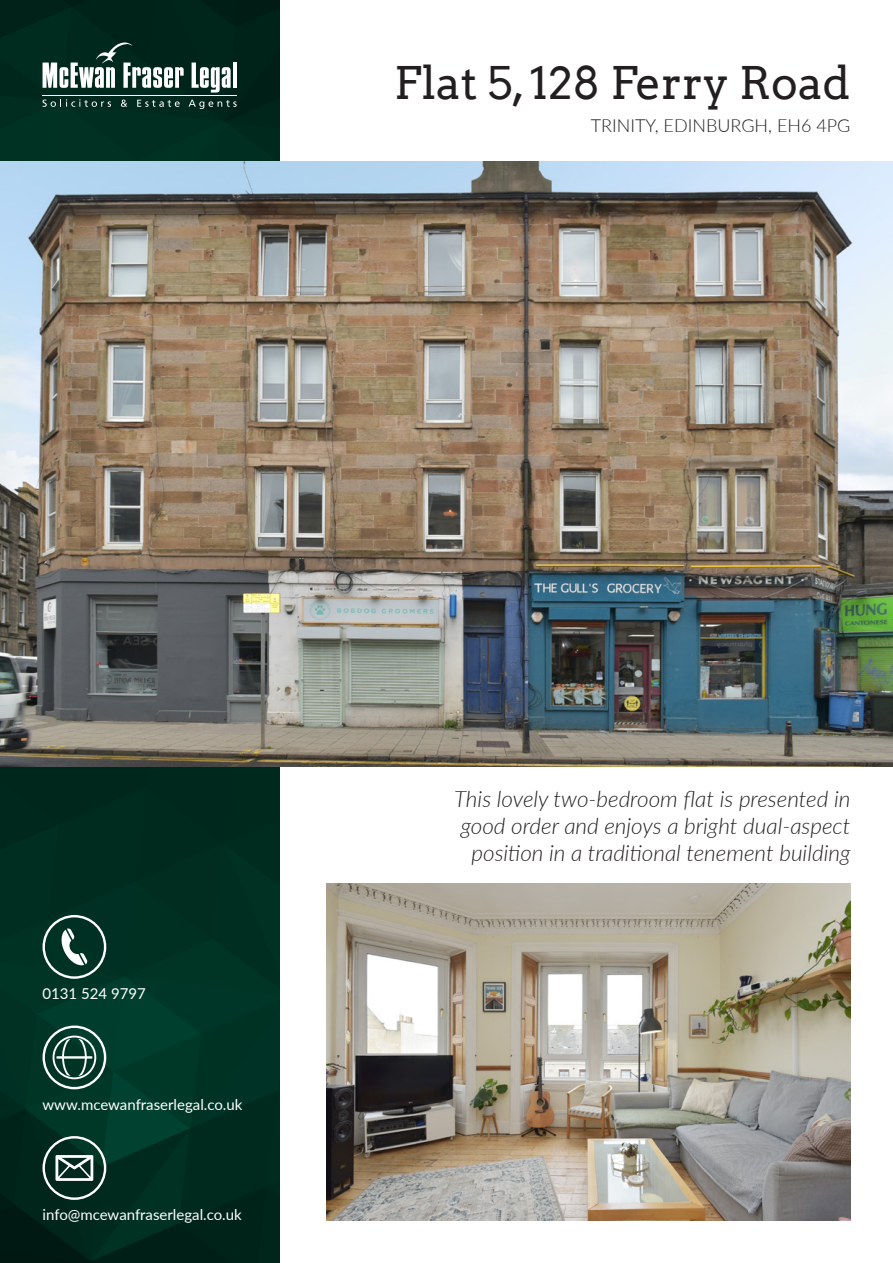
<style>
.page{position:relative;width:893px;height:1263px;background:#fff}
.page>*{position:absolute;margin:0;border:0;box-sizing:border-box;transform-origin:0 0}
.t1{font:45px "Arvo";color:#231f20}
.t2{font:italic 300 22.5px/27px "Lato";color:#231f20;text-align:right}
.t3{font:300 18px "Lato";color:#231f20}
.t4{font:15px "Lato";color:#fff}
</style>
<div class="page">
<img style="left:0;top:0;width:279px;height:1263px">
<img style="left:0;top:162px;width:893px;height:605px">
<svg style="left:43px;top:43px;width:141px;height:45px"></svg>
<svg style="left:192px;top:63px;width:39px;height:30px"></svg>
<hr style="left:233px;top:63px;width:4px;height:25px;background:#fff">
<hr style="left:43px;top:95px;width:194px;height:1px;background:#fff">
<svg style="left:43px;top:99px;width:68px;height:8px"></svg>
<svg style="left:121px;top:100px;width:6px;height:7px"></svg>
<svg style="left:137px;top:100px;width:43px;height:7px"></svg>
<svg style="left:189px;top:100px;width:48px;height:9px"></svg>
<img style="left:326px;top:883px;width:524px;height:337px">
<svg style="left:43px;top:915px;width:63px;height:64px;background:#335a4f"></svg>
<svg style="left:43px;top:1025px;width:63px;height:64px;background:#3a6559"></svg>
<svg style="left:43px;top:1136px;width:63px;height:64px;background:#3a5b52"></svg>
<h1 class="t1" style="left:394px;top:55px;width:458px">Flat 5, 128 Ferry Road</h1>
<p class="t3" style="left:591px;top:113px;width:261px">TRINITY, EDINBURGH, EH6 4PG</p>
<p class="t4" style="left:43px;top:983px;width:105px">0131 524 9797</p>
<p class="t4" style="left:43px;top:1094px;width:201px">www.mcewanfraserlegal.co.uk</p>
<p class="t4" style="left:43px;top:1204px;width:201px">info@mcewanfraserlegal.co.uk</p>
<p class="t2" style="left:454px;top:785px;width:398px">This lovely two-bedroom flat is presented in good order and enjoys a bright dual-aspect position in a traditional tenement building</p>
</div>
